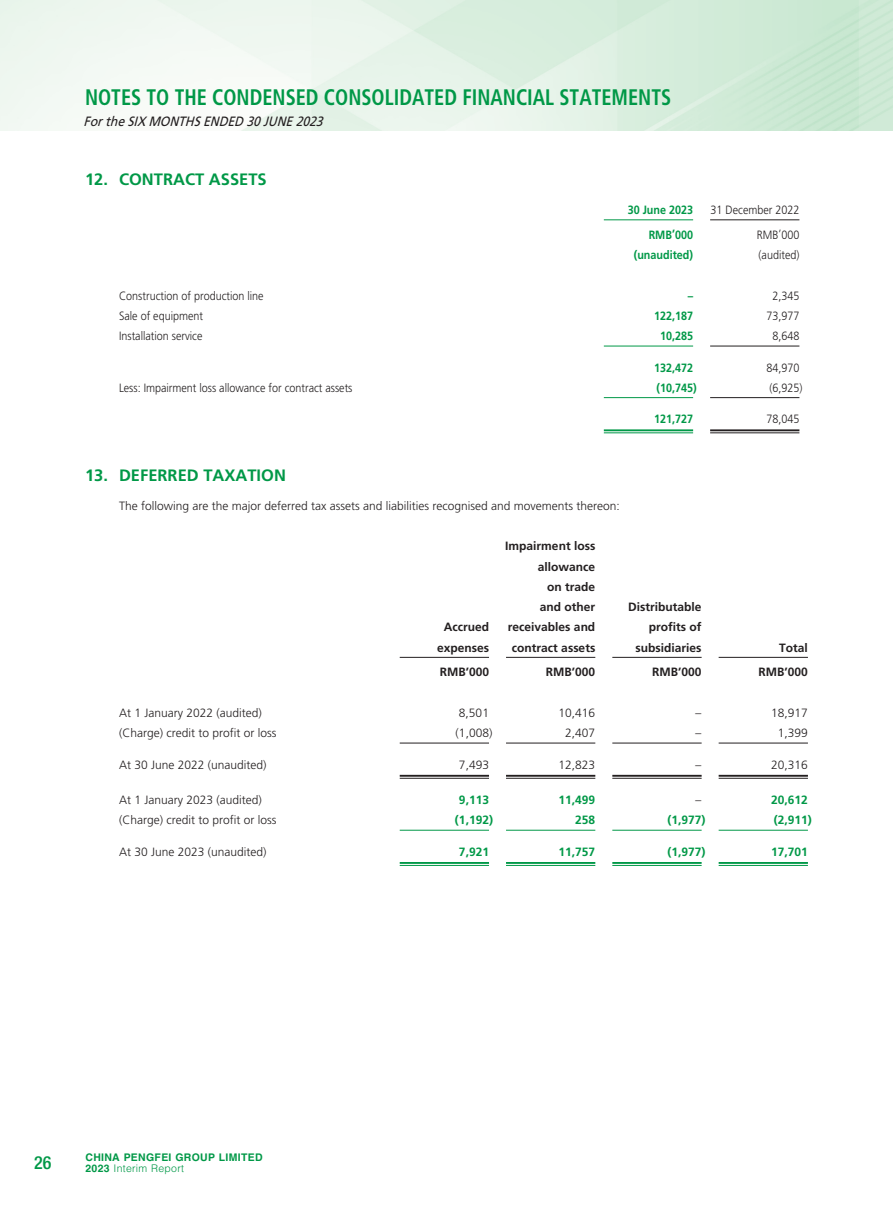
<style>
.page{position:relative;width:893px;height:1212px;background:#fff}
.page>*{position:absolute;margin:0;border:0;box-sizing:border-box;transform-origin:0 0}
.t1{font:700 condensed 22.5px "Frutiger LT Std";color:#009847;scale:.9 1}
.t2{font:500 condensed 18px "Helvetica Neue LT Std";color:#009847}
.t3{font:700 16.5px "Frutiger LT Std";color:#009847}
.t4{font:italic 13.5px "Frutiger LT Std";color:#231f20;scale:.9 1}
.t5{font:300 12px "Frutiger LT Std";color:#231f20}
.t6{font:300 12px "Frutiger LT Std";color:#231f20;scale:.9 1}
.t7{font:700 12px/20.2px "Frutiger LT Std";color:#231f20;text-align:right}
.t8{font:700 12px "Frutiger LT Std";color:#009847}
.t9{font:700 12px "Frutiger LT Std";color:#009847;scale:.9 1}
.t10{font:italic 300 12px "Frutiger LT Std";color:#231f20}
.t11{font:700 10.5px "Helvetica LT Std";letter-spacing:.03em;color:#009847}
.t12{font:300 10.5px "Helvetica LT Std";letter-spacing:.03em;color:#009847}
.s1{font-weight:700}
</style>
<div class="page">
<hr style="left:604px;top:219px;width:89px;height:1px;background:#009847">
<hr style="left:710px;top:219px;width:89px;height:1px;background:#231f20">
<hr style="left:604px;top:346px;width:89px;height:1px;background:#009847">
<hr style="left:710px;top:346px;width:89px;height:1px;background:#231f20">
<hr style="left:604px;top:397px;width:89px;height:1px;background:#009847">
<hr style="left:710px;top:397px;width:89px;height:1px;background:#231f20">
<hr style="left:604px;top:429px;width:89px;height:2px;background:#009847">
<hr style="left:604px;top:432px;width:89px;height:1px;background:#009847">
<hr style="left:710px;top:429px;width:89px;height:2px;background:#231f20">
<hr style="left:710px;top:432px;width:89px;height:1px;background:#231f20">
<hr style="left:400px;top:657px;width:89px;height:1px;background:#231f20">
<hr style="left:506px;top:657px;width:89px;height:1px;background:#231f20">
<hr style="left:612px;top:657px;width:90px;height:1px;background:#231f20">
<hr style="left:719px;top:657px;width:89px;height:1px;background:#231f20">
<hr style="left:400px;top:743px;width:89px;height:1px;background:#231f20">
<hr style="left:506px;top:743px;width:89px;height:1px;background:#231f20">
<hr style="left:612px;top:743px;width:90px;height:1px;background:#231f20">
<hr style="left:719px;top:743px;width:89px;height:1px;background:#231f20">
<hr style="left:400px;top:775px;width:89px;height:2px;background:#231f20">
<hr style="left:400px;top:778px;width:89px;height:1px;background:#231f20">
<hr style="left:506px;top:775px;width:89px;height:2px;background:#231f20">
<hr style="left:506px;top:778px;width:89px;height:1px;background:#231f20">
<hr style="left:612px;top:775px;width:90px;height:2px;background:#231f20">
<hr style="left:612px;top:778px;width:90px;height:1px;background:#231f20">
<hr style="left:719px;top:775px;width:89px;height:2px;background:#231f20">
<hr style="left:719px;top:778px;width:89px;height:1px;background:#231f20">
<hr style="left:400px;top:830px;width:89px;height:1px;background:#009847">
<hr style="left:506px;top:830px;width:89px;height:1px;background:#009847">
<hr style="left:612px;top:830px;width:90px;height:1px;background:#009847">
<hr style="left:719px;top:830px;width:89px;height:1px;background:#009847">
<hr style="left:400px;top:862px;width:89px;height:2px;background:#009847">
<hr style="left:400px;top:865px;width:89px;height:1px;background:#009847">
<hr style="left:506px;top:862px;width:89px;height:2px;background:#009847">
<hr style="left:506px;top:865px;width:89px;height:1px;background:#009847">
<hr style="left:612px;top:862px;width:90px;height:2px;background:#009847">
<hr style="left:612px;top:865px;width:90px;height:1px;background:#009847">
<hr style="left:719px;top:862px;width:89px;height:2px;background:#009847">
<hr style="left:719px;top:865px;width:89px;height:1px;background:#009847">
<h1 class="t1" style="left:85px;top:83px;width:653px">NOTES TO THE CONDENSED CONSOLIDATED FINANCIAL STATEMENTS</h1>
<p class="t4" style="left:84px;top:113px;width:272px">FortheSIX MONTHSENDED 30JUNE2023</p>
<h3 class="t3" style="left:85px;top:169px;width:183px">12. CONTRACT ASSETS</h3>
<p class="t9" style="left:628px;top:203px;width:74px">30 June 2023</p>
<p class="t6" style="left:711px;top:203px;width:100px">31 December 2022</p>
<p class="t9" style="left:649px;top:228px;width:51px">RMB’000</p>
<p class="t6" style="left:757px;top:228px;width:49px">RMB’000</p>
<p class="t9" style="left:634px;top:248px;width:67px">(unaudited)</p>
<p class="t6" style="left:759px;top:248px;width:47px">(audited)</p>
<p class="t6" style="left:119px;top:289px;width:162px">Construction of production line</p>
<p class="t9" style="left:688px;top:288px;width:7px">–</p>
<p class="t6" style="left:772px;top:289px;width:32px">2,345</p>
<p class="t6" style="left:119px;top:309px;width:95px">Sale of equipment</p>
<p class="t9" style="left:654px;top:309px;width:45px">122,187</p>
<p class="t6" style="left:766px;top:309px;width:38px">73,977</p>
<p class="t6" style="left:119px;top:329px;width:94px">Installation service</p>
<p class="t9" style="left:660px;top:329px;width:38px">10,285</p>
<p class="t6" style="left:772px;top:329px;width:32px">8,648</p>
<p class="t9" style="left:654px;top:360px;width:45px">132,472</p>
<p class="t6" style="left:766px;top:361px;width:38px">84,970</p>
<p class="t6" style="left:119px;top:381px;width:261px">Less: Impairment loss allowance for contract assets</p>
<p class="t9" style="left:656px;top:380px;width:46px">(10,745)</p>
<p class="t6" style="left:769px;top:381px;width:38px">(6,925)</p>
<p class="t9" style="left:654px;top:412px;width:45px">121,727</p>
<p class="t6" style="left:766px;top:412px;width:38px">78,045</p>
<h3 class="t3" style="left:85px;top:466px;width:202px">13. DEFERRED TAXATION</h3>
<p class="t5" style="left:119px;top:499px;width:502px">The following are the major deferred tax assets and liabilities recognised and movements thereon:</p>
<p class="t7" style="left:437px;top:617px;width:54px;text-align:center">Accrued expenses</p>
<p class="t7" style="left:505px;top:536px;width:92px">Impairment loss allowance<br>on trade<br>and other receivables and contract assets</p>
<p class="t7" style="left:628px;top:597px;width:75px">Distributable profits of subsidiaries</p>
<p class="t7" style="left:779px;top:637px;width:30px">Total</p>
<p class="t7" style="left:440px;top:662px;width:51px">RMB’000</p>
<p class="t7" style="left:546px;top:662px;width:51px">RMB’000</p>
<p class="t7" style="left:652px;top:662px;width:51px">RMB’000</p>
<p class="t7" style="left:759px;top:662px;width:51px">RMB’000</p>
<p class="t5" style="left:119px;top:706px;width:144px">At 1 January 2022 (audited)</p>
<p class="t5" style="left:459px;top:706px;width:32px">8,501</p>
<p class="t5" style="left:559px;top:706px;width:38px">10,416</p>
<p class="t10" style="left:694px;top:706px;width:11px">–</p>
<p class="t5" style="left:771px;top:706px;width:38px">18,917</p>
<p class="t5" style="left:119px;top:726px;width:159px">(Charge) credit to profit or loss</p>
<p class="t5" style="left:456px;top:726px;width:38px">(1,008)</p>
<p class="t5" style="left:565px;top:726px;width:32px">2,407</p>
<p class="t10" style="left:694px;top:726px;width:11px">–</p>
<p class="t5" style="left:778px;top:726px;width:32px">1,399</p>
<p class="t5" style="left:119px;top:757px;width:149px">At 30 June 2022 (unaudited)</p>
<p class="t5" style="left:459px;top:757px;width:32px">7,493</p>
<p class="t5" style="left:559px;top:757px;width:38px">12,823</p>
<p class="t10" style="left:694px;top:757px;width:11px">–</p>
<p class="t5" style="left:771px;top:757px;width:38px">20,316</p>
<p class="t5" style="left:119px;top:793px;width:144px">At 1 January 2023 (audited)</p>
<p class="t8" style="left:459px;top:793px;width:32px">9,113</p>
<p class="t8" style="left:559px;top:793px;width:38px">11,499</p>
<p class="t10" style="left:694px;top:793px;width:11px">–</p>
<p class="t8" style="left:771px;top:793px;width:38px">20,612</p>
<p class="t5" style="left:119px;top:813px;width:159px">(Charge) credit to profit or loss</p>
<p class="t8" style="left:455px;top:813px;width:40px">(1,192)</p>
<p class="t8" style="left:575px;top:813px;width:22px">258</p>
<p class="t8" style="left:668px;top:813px;width:40px">(1,977)</p>
<p class="t8" style="left:774px;top:813px;width:40px">(2,911)</p>
<p class="t5" style="left:119px;top:845px;width:149px">At 30 June 2023 (unaudited)</p>
<p class="t8" style="left:459px;top:844px;width:32px">7,921</p>
<p class="t8" style="left:559px;top:844px;width:38px">11,757</p>
<p class="t8" style="left:668px;top:844px;width:40px">(1,977)</p>
<p class="t8" style="left:771px;top:844px;width:38px">17,701</p>
<p class="t11" style="left:85px;top:1151px;width:179px">CHINA PENGFEI GROUP LIMITED</p>
<h2 class="t2" style="left:34px;top:1152px;width:19px">26</h2>
<p class="t12" style="left:85px;top:1161px;width:100px"><span class="s1">2023</span> Interim Report</p>
</div>
